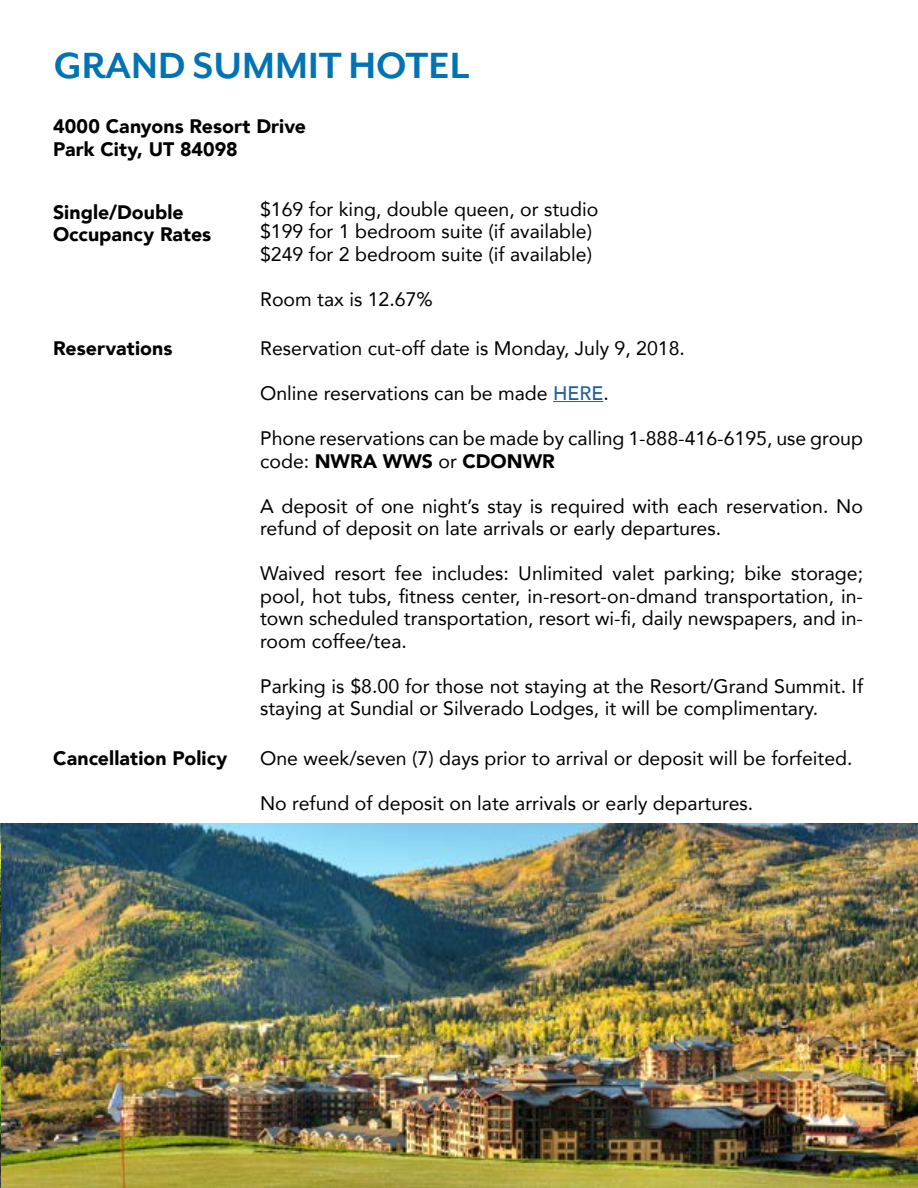
<style>
.page{position:relative;width:918px;height:1188px;background:#fff}
.page>*{position:absolute;margin:0;border:0;box-sizing:border-box;transform-origin:0 0}
.t1{font:700 42px "Mr Eaves San OT";color:#0073b3}
.t2{font:19.5px/22.5px "Avenir";color:#000}
.t3{font:900 19.5px/22.5px "Avenir";letter-spacing:.005em;color:#000}
.s1{font-weight:500;color:#215e9e}
.s2{font-weight:900}
</style>
<div class="page">
<img style="left:0;top:824px;width:918px;height:364px">
<hr style="left:553px;top:401px;width:50px;height:1px;background:#215e9e">
<h1 class="t1" style="left:54px;top:43px;width:417px">GRAND SUMMIT HOTEL</h1>
<p class="t3" style="left:53px;top:115px;width:255px">4000 Canyons Resort Drive<br>Park City, UT 84098</p>
<p class="t3" style="left:53px;top:200px;width:160px">Single/Double<br>Occupancy Rates</p>
<p class="t2" style="left:260px;top:197px;width:340px">$169 for king, double queen, or studio $199 for 1 bedroom suite (if available) $249 for 2 bedroom suite (if available)</p>
<p class="t2" style="left:260px;top:287px;width:174px">Room tax is 12.67%</p>
<p class="t3" style="left:53px;top:337px;width:121px">Reservations</p>
<p class="t2" style="left:260px;top:336px;width:426px">Reservation cut-off date is Monday, July 9, 2018.</p>
<p class="t2" style="left:260px;top:381px;width:350px">Online reservations can be made <span class="s1">HERE</span>.</p>
<p class="t2" style="left:260px;top:426px;width:604px">Phone reservations can be made by calling 1-888-416-6195, use group code: <span class="s2">NWRA WWS</span> or <span class="s2">CDONWR</span></p>
<p class="t2" style="left:260px;top:494px;width:604px">A deposit of one night’s stay is required with each reservation. No refund of deposit on late arrivals or early departures.</p>
<p class="t2" style="left:260px;top:562px;width:605px;text-align:justify">Waived resort fee includes: Unlimited valet parking; bike storage; pool, hot tubs, fitness center, in-resort-on-dmand transportation, in&shy;town scheduled transportation, resort wi-fi, daily newspapers, and in&shy;room coffee/tea.</p>
<p class="t2" style="left:260px;top:674px;width:605px">Parking is $8.00 for those not staying at the Resort/Grand Summit. If staying at Sundial or Silverado Lodges, it will be complimentary.</p>
<p class="t3" style="left:53px;top:746px;width:176px">Cancellation Policy</p>
<p class="t2" style="left:260px;top:746px;width:594px">One week/seven (7) days prior to arrival or deposit will be forfeited.</p>
<p class="t2" style="left:260px;top:791px;width:495px">No refund of deposit on late arrivals or early departures.</p>
</div>
